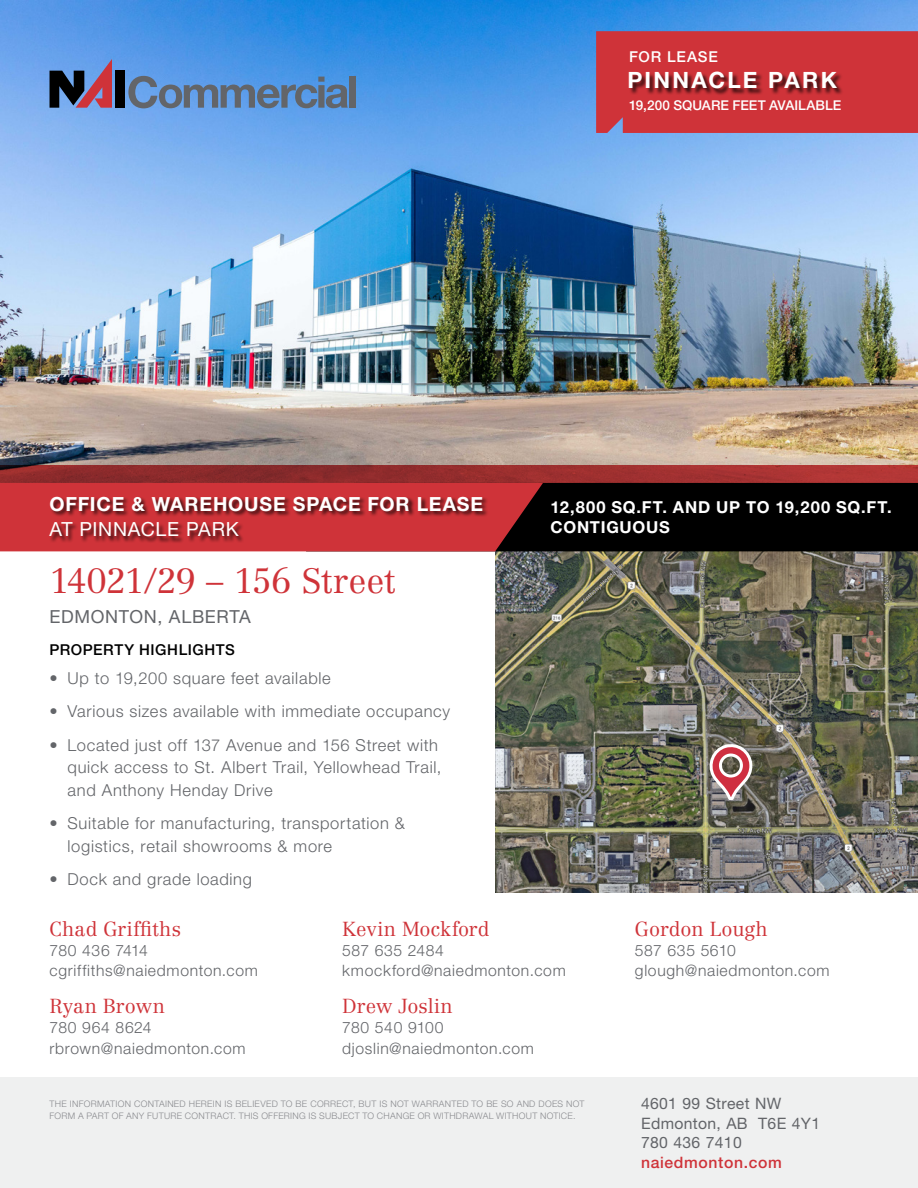
<style>
.page{position:relative;width:918px;height:1188px;background:#fff}
.page>*{position:absolute;margin:0;border:0;box-sizing:border-box;transform-origin:0 0}
.t1{font:300 34.5px "Centennial LT Std";letter-spacing:-.025em;color:#cf3339}
.t2{font:700 22.5px "Helvetica Neue LT Std";letter-spacing:.1em;color:#fff}
.t3{font:300 19.95px "Centennial LT Std";letter-spacing:.005em;color:#cf3339}
.t4{font:700 19.5px "Helvetica Neue LT Std";letter-spacing:.04em;color:#fff}
.t5{font:19.5px "Helvetica Neue LT Std";letter-spacing:.035em;color:#fff}
.t6{font:18px "Helvetica Neue LT Std";letter-spacing:.04em;color:#636569}
.t7{font:300 16.5px/22.5px "Helvetica Neue LT Std";letter-spacing:.04em;color:#636569}
.t8{font:700 16.5px/19.5px "Helvetica Neue LT Std";letter-spacing:.045em;color:#fff}
.t9{font:300 15.75px/20.2px "Helvetica Neue LT Std";letter-spacing:.045em;color:#636569}
.t10{font:15.75px "Helvetica Neue LT Std";letter-spacing:.02em;color:#636569}
.t11{font:500 15.75px "Helvetica Neue LT Std";letter-spacing:.04em;color:#cf3339}
.t12{font:500 15px "Helvetica Neue LT Std";letter-spacing:.035em;color:#000}
.t13{font:500 15px "Helvetica Neue LT Std";letter-spacing:.055em;color:#fff}
.t14{font:500 13.5px "Helvetica Neue LT Std";letter-spacing:.005em;color:#fff}
.t15{font:300 9px/12px "Helvetica Neue LT Std";letter-spacing:.035em;color:#8a8b8f}
</style>
<div class="page">
<img style="left:495px;top:551px;width:423px;height:341px">
<img style="left:0;top:0;width:918px;height:466px">
<svg style="left:0;top:466px;width:918px;height:17px;background:#972d2e"></svg>
<div style="left:115px;top:71px;width:10px;height:37px;background:#000"></div>
<svg style="left:50px;top:59px;width:62px;height:49px;background:#655678"></svg>
<svg style="left:128px;top:76px;width:220px;height:32px;background:#5e85b2"></svg>
<div style="left:349px;top:77px;width:7px;height:31px;background:#636569"></div>
<svg style="left:0;top:483px;width:918px;height:68px;background:#471113"></svg>
<div style="left:50px;top:496px;width:439px;height:48px;background:#000;opacity:.75"></div>
<div style="left:0;top:1077px;width:918px;height:111px;background:#eff0f0"></div>
<div style="left:596px;top:31px;width:322px;height:102px;background:#cf3339"></div>
<div style="left:630px;top:72px;width:214px;height:24px;background:#000;opacity:.75"></div>
<svg style="left:710px;top:744px;width:42px;height:56px"></svg>
<p class="t13" style="left:629px;top:48px;width:90px">FOR LEASE</p>
<p class="t14" style="left:629px;top:97px;width:214px">19,200 SQUARE FEET AVAILABLE</p>
<p class="t2" style="left:628px;top:66px;width:211px">PINNACLE PARK</p>
<p class="t4" style="left:50px;top:492px;width:435px">OFFICE &amp; WAREHOUSE SPACE FOR LEASE</p>
<p class="t5" style="left:50px;top:518px;width:191px">AT PINNACLE PARK</p>
<p class="t1" style="left:50px;top:560px;width:347px">14021/29 – 156 Street</p>
<p class="t6" style="left:50px;top:606px;width:203px">EDMONTON, ALBERTA</p>
<p class="t12" style="left:50px;top:641px;width:187px">PROPERTY HIGHLIGHTS</p>
<p class="t7" style="left:50px;top:667px;width:283px">• Up to 19,200 square feet available</p>
<p class="t7" style="left:50px;top:700px;width:402px">• Various sizes available with immediate occupancy</p>
<p class="t7" style="left:68px;top:733px;width:375px;text-indent:-18px">• Located just off 137 Avenue and 156 Street with quick access to St. Albert Trail, Yellowhead Trail, and Anthony Henday Drive</p>
<p class="t7" style="left:68px;top:812px;width:339px;text-indent:-18px">• Suitable for manufacturing, transportation &amp; logistics, retail showrooms &amp; more</p>
<p class="t7" style="left:50px;top:867px;width:204px">• Dock and grade loading</p>
<p class="t8" style="left:551px;top:497px;width:343px">12,800 SQ.FT. AND UP TO 19,200 SQ.FT.<br>CONTIGUOUS</p>
<p class="t3" style="left:50px;top:917px;width:133px">Chad Griffiths</p>
<p class="t9" style="left:50px;top:940px;width:210px">780 436 7414 cgriffiths@naiedmonton.com</p>
<p class="t3" style="left:50px;top:994px;width:117px">Ryan Brown</p>
<p class="t9" style="left:50px;top:1017px;width:198px">780 964 8624 rbrown@naiedmonton.com</p>
<p class="t3" style="left:342px;top:917px;width:149px">Kevin Mockford</p>
<p class="t9" style="left:342px;top:940px;width:225px">587 635 2484 kmockford@naiedmonton.com</p>
<p class="t3" style="left:342px;top:994px;width:112px">Drew Joslin</p>
<p class="t9" style="left:342px;top:1017px;width:193px">780 540 9100 djoslin@naiedmonton.com</p>
<p class="t15" style="left:50px;top:1097px;width:537px">THE INFORMATION CONTAINED HEREIN IS BELIEVED TO BE CORRECT, BUT IS NOT WARRANTED TO BE SO AND DOES NOT<br>FORM A PART OF ANY FUTURE CONTRACT. THIS OFFERING IS SUBJECT TO CHANGE OR WITHDRAWAL WITHOUT NOTICE.</p>
<p class="t3" style="left:635px;top:917px;width:134px">Gordon Lough</p>
<p class="t9" style="left:635px;top:940px;width:196px">587 635 5610 glough@naiedmonton.com</p>
<p class="t10" style="left:641px;top:1094px;width:142px">4601 99 Street NW</p>
<p class="t10" style="left:641px;top:1114px;width:181px">Edmonton, AB T6E 4Y1</p>
<p class="t10" style="left:641px;top:1133px;width:102px">780 436 7410</p>
<p class="t11" style="left:641px;top:1153px;width:142px">naiedmonton.com</p>
</div>
